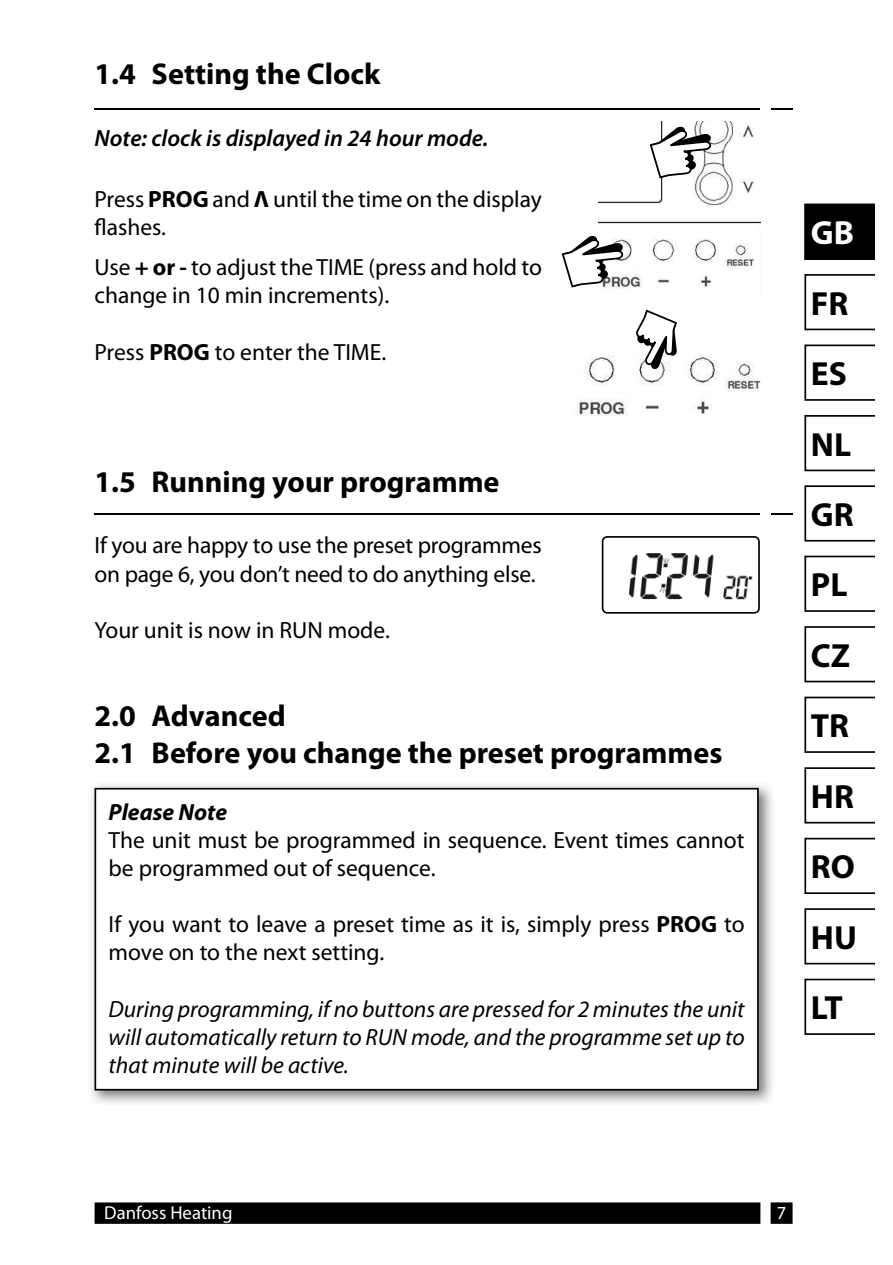
<style>
.page{position:relative;width:893px;height:1265px;background:#fff}
.page>*{position:absolute;margin:0;border:0;box-sizing:border-box;transform-origin:0 0}
.t1{font:700 33.6px/70.5px "Myriad Pro";color:#000}
.t2{font:700 33.6px "Myriad Pro";color:#fff}
.t3{font:700 30.15px/36.2px "Myriad Pro";color:#000}
.t4{font:23.55px/28.2px "Myriad Pro";color:#000}
.t5{font:italic 23.55px/28.2px "Myriad Pro";color:#000;text-align:justify}
.t6{font:italic 600 23.55px "Myriad Pro";color:#000}
.t7{font:italic 700 23.55px "Myriad Pro";color:#000}
.t8{font:18.75px "Myriad Pro";color:#fff}
.t9{font:18.45px "Myriad Pro";color:#fff}
.s1{font-weight:700}
</style>
<div class="page">
<div style="left:95px;top:1202px;width:665px;height:21px;background:#000"></div>
<svg style="left:770px;top:1202px;width:22px;height:21px"></svg>
<svg style="left:804px;top:274px;width:70px;height:56px"></svg>
<svg style="left:804px;top:344px;width:70px;height:57px"></svg>
<svg style="left:804px;top:415px;width:70px;height:56px"></svg>
<svg style="left:804px;top:485px;width:70px;height:56px"></svg>
<svg style="left:804px;top:555px;width:70px;height:57px"></svg>
<svg style="left:804px;top:626px;width:70px;height:56px"></svg>
<svg style="left:804px;top:696px;width:70px;height:57px"></svg>
<svg style="left:804px;top:767px;width:70px;height:56px"></svg>
<svg style="left:804px;top:837px;width:70px;height:57px"></svg>
<svg style="left:804px;top:908px;width:70px;height:56px"></svg>
<svg style="left:804px;top:978px;width:70px;height:57px"></svg>
<div style="left:804px;top:204px;width:70px;height:56px;background:#000"></div>
<svg style="left:601px;top:536px;width:158px;height:77px"></svg>
<img style="left:598px;top:121px;width:162px;height:167px">
<svg style="left:649px;top:126px;width:62px;height:52px"></svg>
<svg style="left:561px;top:236px;width:62px;height:51px"></svg>
<img style="left:91px;top:785px;width:681px;height:319px">
<svg style="left:94px;top:788px;width:664px;height:302px"></svg>
<img style="left:579px;top:356px;width:181px;height:60px">
<svg style="left:635px;top:310px;width:42px;height:59px"></svg>
<hr style="left:94px;top:513px;width:666px;height:1px;background:#000">
<svg style="left:771px;top:513px;width:21px;height:1px"></svg>
<hr style="left:94px;top:108px;width:666px;height:1px;background:#000">
<svg style="left:771px;top:108px;width:21px;height:1px"></svg>
<p class="t3" style="left:94px;top:58px;width:287px">1.4 Setting the Clock</p>
<p class="t6" style="left:94px;top:129px;width:395px">Note: clock is displayed in 24 hour mode.</p>
<p class="t4" style="left:94px;top:186px;width:449px">Press <span class="s1">PROG</span> and <span class="s1">Λ</span> until the time on the display flashes.</p>
<p class="t4" style="left:94px;top:255px;width:449px">Use <span class="s1">+ or -</span> to adjust the TIME (press and hold to change in 10 min increments).</p>
<p class="t4" style="left:94px;top:339px;width:293px">Press <span class="s1">PROG</span> to enter the TIME.</p>
<p class="t3" style="left:94px;top:467px;width:406px">1.5 Running your programme</p>
<p class="t4" style="left:94px;top:533px;width:448px">If you are happy to use the preset programmes on page 6, you don’t need to do anything else.</p>
<p class="t4" style="left:94px;top:618px;width:297px">Your unit is now in RUN mode.</p>
<p class="t3" style="left:94px;top:701px;width:629px">2.0 Advanced<br>2.1 Before you change the preset programmes</p>
<p class="t7" style="left:109px;top:802px;width:120px">Please Note</p>
<p class="t4" style="left:109px;top:827px;width:637px">The unit must be programmed in sequence. Event times cannot be programmed out of sequence.</p>
<p class="t4" style="left:109px;top:912px;width:637px">If you want to leave a preset time as it is, simply press <span class="s1">PROG</span> to move on to the next setting.</p>
<p class="t5" style="left:109px;top:996px;width:637px">During programming, if no buttons are pressed for 2 minutes the unit will automatically return to RUN mode, and the programme set up to that minute will be active.</p>
<h1 class="t2" style="left:810px;top:220px;width:45px">GB</h1>
<h1 class="t1" style="left:810px;top:271px;width:47px">FR<br>ES<br>NL<br>GR<br>PL<br>CZ<br>TR<br>HR<br>RO<br>HU<br>LT</h1>
<p class="t8" style="left:104px;top:1205px;width:130px">Danfoss Heating</p>
<p class="t9" style="left:776px;top:1206px;width:11px">7</p>
</div>
